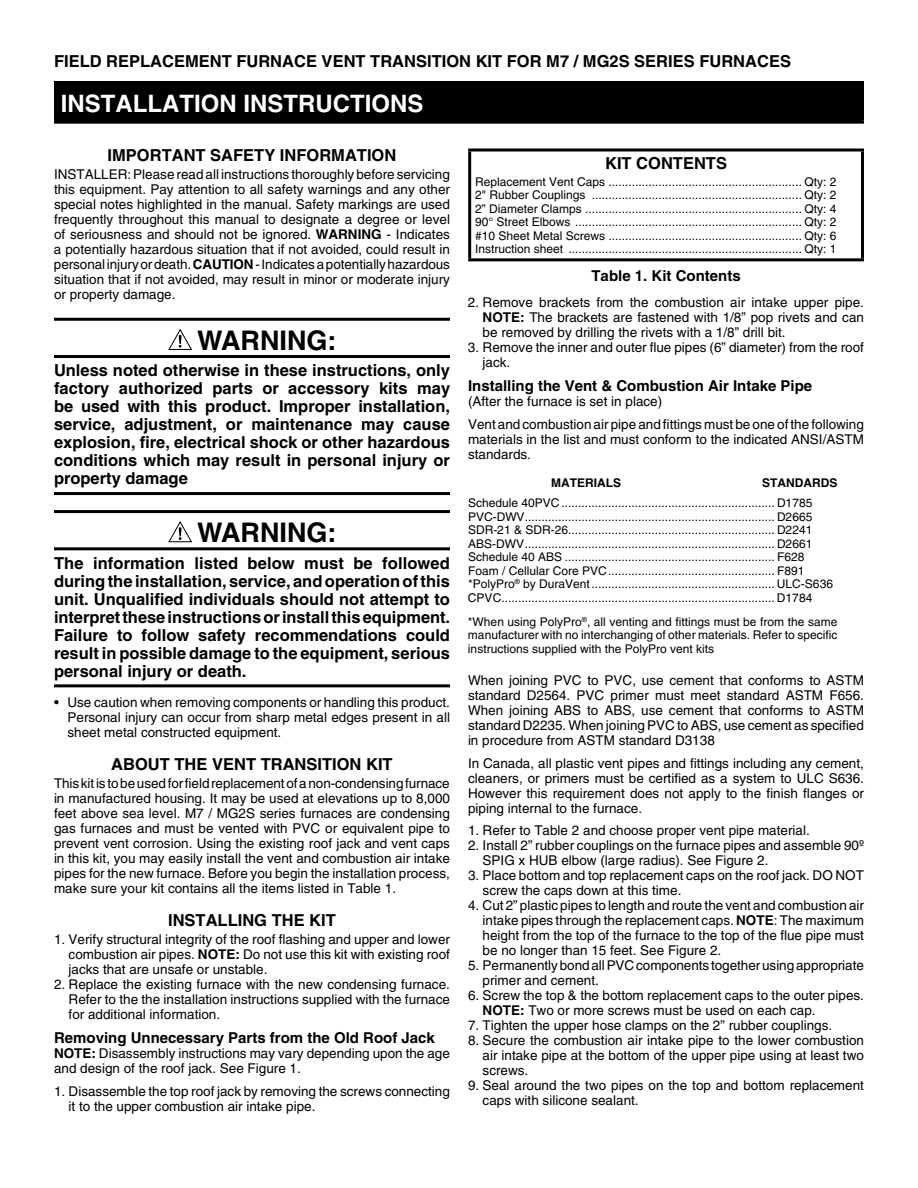
<style>
.page{position:relative;width:918px;height:1188px;background:#fff}
.page>*{position:absolute;margin:0;border:0;box-sizing:border-box;transform-origin:0 0}
.t1{font:700 27px "Helvetica";color:#000}
.t2{font:700 24px "Helvetica";color:#fff}
.t3{font:700 16.5px/18px "Helvetica";color:#000;text-align:justify}
.t4{font:700 15px "Helvetica";color:#000}
.t5{font:13.5px/15px "Helvetica";color:#000;text-align:justify}
.t6{font:12px/13.5px "Helvetica";color:#000;text-align:justify}
.t7{font:700 12px "Helvetica";color:#000}
.s1{font-weight:700}
</style>
<div class="page">
<hr style="left:54px;top:318px;width:396px;height:3px;background:#000">
<hr style="left:54px;top:355px;width:396px;height:3px;background:#000">
<hr style="left:54px;top:492px;width:396px;height:3px;background:#000">
<hr style="left:54px;top:510px;width:396px;height:3px;background:#000">
<hr style="left:54px;top:547px;width:396px;height:3px;background:#000">
<hr style="left:54px;top:684px;width:396px;height:3px;background:#000">
<svg style="left:169px;top:329px;width:23px;height:21px"></svg>
<svg style="left:169px;top:521px;width:23px;height:21px"></svg>
<svg style="left:468px;top:148px;width:396px;height:4px;background:#3f3f3f"></svg>
<hr style="left:468px;top:151px;width:3px;height:107px;background:#000">
<hr style="left:861px;top:151px;width:3px;height:107px;background:#000">
<hr style="left:468px;top:258px;width:396px;height:3px;background:#000">
<div style="left:56px;top:82px;width:806px;height:40px;background:#000"></div>
<hr style="left:54px;top:81px;width:810px;height:3px;background:#000">
<hr style="left:54px;top:84px;width:3px;height:37px;background:#000">
<hr style="left:861px;top:84px;width:3px;height:37px;background:#000">
<hr style="left:54px;top:121px;width:810px;height:3px;background:#000">
<p class="t3" style="left:54px;top:52px;width:739px">FIELD REPLACEMENT FURNACE VENT TRANSITION KIT FOR M7 / MG2S SERIES FURNACES</p>
<h2 class="t2" style="left:61px;top:89px;width:364px">INSTALLATION INSTRUCTIONS</h2>
<p class="t3" style="left:108px;top:146px;width:290px">IMPORTANT SAFETY INFORMATION</p>
<p class="t5" style="left:54px;top:167px;width:398px">INSTALLER: Please read all instructions thoroughly before servicing this equipment. Pay attention to all safety warnings and any other special notes highlighted in the manual. Safety markings are used frequently throughout this manual to designate a degree or level of seriousness and should not be ignored. <span class="s1">WARNING</span> - Indicates a potentially hazardous situation that if not avoided, could result in personal injury or death.<span class="s1">CAUTION</span> - Indicates a potentially hazardous situation that if not avoided, may result in minor or moderate injury or property damage.</p>
<h1 class="t1" style="left:197px;top:324px;width:141px">WARNING:</h1>
<p class="t3" style="left:54px;top:361px;width:398px">Unless noted otherwise in these instructions, only factory authorized parts or accessory kits may be used with this product. Improper installation, service, adjustment, or maintenance may cause explosion, fire, electrical shock or other hazardous conditions which may result in personal injury or property damage</p>
<h1 class="t1" style="left:197px;top:516px;width:141px">WARNING:</h1>
<p class="t3" style="left:54px;top:554px;width:398px">The information listed below must be followed during the installation, service, and operation of this unit. Unqualified individuals should not attempt to interpret these instructions or install this equipment.<br>Failure to follow safety recommendations could result in possible damage to the equipment, serious personal injury or death.</p>
<p class="t5" style="left:68px;top:694px;width:384px;text-indent:-14px">• Use caution when removing components or handling this product.<br>Personal injury can occur from sharp metal edges present in all sheet metal constructed equipment.</p>
<p class="t3" style="left:111px;top:755px;width:283px">ABOUT THE VENT TRANSITION KIT</p>
<p class="t5" style="left:54px;top:776px;width:398px">This kit is to be used for field replacement of a non-condensing furnace in manufactured housing. It may be used at elevations up to 8,000 feet above sea level. M7 / MG2S series furnaces are condensing gas furnaces and must be vented with PVC or equivalent pipe to prevent vent corrosion. Using the existing roof jack and vent caps in this kit, you may easily install the vent and combustion air intake pipes for the new furnace. Before you begin the installation process, make sure your kit contains all the items listed in Table 1.</p>
<p class="t3" style="left:168px;top:911px;width:169px">INSTALLING THE KIT</p>
<p class="t5" style="left:69px;top:932px;width:383px;text-indent:-15px">1. Verify structural integrity of the roof flashing and upper and lower combustion air pipes. <span class="s1">NOTE:</span> Do not use this kit with existing roof jacks that are unsafe or unstable.</p>
<p class="t5" style="left:69px;top:977px;width:383px;text-indent:-15px">2. Replace the existing furnace with the new condensing furnace.<br>Refer to the the installation instructions supplied with the furnace for additional information.</p>
<p class="t4" style="left:54px;top:1029px;width:382px">Removing Unnecessary Parts from the Old Roof Jack</p>
<p class="t5" style="left:54px;top:1046px;width:397px"><span class="s1">NOTE:</span> Disassembly instructions may vary depending upon the age and design of the roof jack. See Figure 1.</p>
<p class="t5" style="left:69px;top:1083px;width:383px;text-indent:-15px">1. Disassemble the top roof jack by removing the screws connecting it to the upper combustion air intake pipe.</p>
<p class="t3" style="left:605px;top:154px;width:123px">KIT CONTENTS</p>
<p class="t6" style="left:475px;top:175px;width:363px">Replacement Vent Caps .......................................................... Qty: 2<br>2" Rubber Couplings ............................................................... Qty: 2<br>2” Diameter Clamps ................................................................. Qty: 4<br>90° Street Elbows .................................................................... Qty: 2 #10 Sheet Metal Screws .......................................................... Qty: 6<br>Instruction sheet ...................................................................... Qty: 1</p>
<p class="t4" style="left:591px;top:266px;width:151px">Table 1. Kit Contents</p>
<p class="t5" style="left:483px;top:295px;width:383px;text-indent:-15px">2. Remove brackets from the combustion air intake upper pipe.<br><span class="s1">NOTE:</span> The brackets are fastened with 1/8” pop rivets and can be removed by drilling the rivets with a 1/8” drill bit.</p>
<p class="t5" style="left:483px;top:340px;width:383px;text-indent:-15px">3. Remove the inner and outer flue pipes (6” diameter) from the roof jack.</p>
<p class="t4" style="left:468px;top:377px;width:346px">Installing the Vent &amp; Combustion Air Intake Pipe</p>
<p class="t5" style="left:468px;top:390px;width:397px;line-height:22.5px">(After the furnace is set in place)<br>Vent and combustion air pipe and fittings must be one of the following</p>
<p class="t5" style="left:468px;top:432px;width:397px">materials in the list and must conform to the indicated ANSI/ASTM standards.</p>
<p class="t7" style="left:551px;top:475px;width:71px">MATERIALS</p>
<p class="t7" style="left:762px;top:475px;width:77px">STANDARDS</p>
<p class="t6" style="left:468px;top:496px;width:367px;text-align:left">Schedule 40PVC ................................................................ D1785<br>PVC-DWV........................................................................... D2665<br>SDR-21 &amp; SDR-26.............................................................. D2241<br>ABS-DWV........................................................................... D2661<br>Schedule 40 ABS ............................................................... F628<br>Foam / Cellular Core PVC.................................................. F891 *PolyPro<sup>®</sup> by DuraVent....................................................... ULC-S636<br>CPVC.................................................................................. D1784</p>
<p class="t6" style="left:468px;top:615px;width:371px">*When using PolyPro<sup>®</sup>, all venting and fittings must be from the same manufacturer with no interchanging of other materials. Refer to specific instructions supplied with the PolyPro vent kits</p>
<p class="t5" style="left:468px;top:673px;width:397px">When joining PVC to PVC, use cement that conforms to ASTM standard D2564. PVC primer must meet standard ASTM F656.<br>When joining ABS to ABS, use cement that conforms to ASTM standard D2235. When joining PVC to ABS, use cement as specified in procedure from ASTM standard D3138</p>
<p class="t5" style="left:468px;top:756px;width:398px">In Canada, all plastic vent pipes and fittings including any cement, cleaners, or primers must be certified as a system to ULC S636.<br>However this requirement does not apply to the finish flanges or piping internal to the furnace.</p>
<p class="t5" style="left:468px;top:823px;width:343px">1. Refer to Table 2 and choose proper vent pipe material.</p>
<p class="t5" style="left:483px;top:838px;width:383px;text-indent:-15px">2. Install 2” rubber couplings on the furnace pipes and assemble 90º<br>SPIG x HUB elbow (large radius). See Figure 2.</p>
<p class="t5" style="left:483px;top:868px;width:383px;text-indent:-15px">3. Place bottom and top replacement caps on the roof jack. DO NOT screw the caps down at this time.</p>
<p class="t5" style="left:483px;top:898px;width:383px;text-indent:-15px">4. Cut 2” plastic pipes to length and route the vent and combustion air intake pipes through the replacement caps. <span class="s1">NOTE</span>: The maximum height from the top of the furnace to the top of the flue pipe must be no longer than 15 feet. See Figure 2.</p>
<p class="t5" style="left:483px;top:958px;width:383px;text-indent:-15px">5. Permanently bond all PVC components together using appropriate primer and cement.</p>
<p class="t5" style="left:483px;top:988px;width:383px;text-indent:-15px">6. Screw the top &amp; the bottom replacement caps to the outer pipes.<br><span class="s1">NOTE:</span> Two or more screws must be used on each cap.</p>
<p class="t5" style="left:468px;top:1018px;width:366px">7. Tighten the upper hose clamps on the 2” rubber couplings.</p>
<p class="t5" style="left:483px;top:1033px;width:383px;text-indent:-15px">8. Secure the combustion air intake pipe to the lower combustion air intake pipe at the bottom of the upper pipe using at least two screws.</p>
<p class="t5" style="left:483px;top:1078px;width:383px;text-indent:-15px">9. Seal around the two pipes on the top and bottom replacement caps with silicone sealant.</p>
</div>
